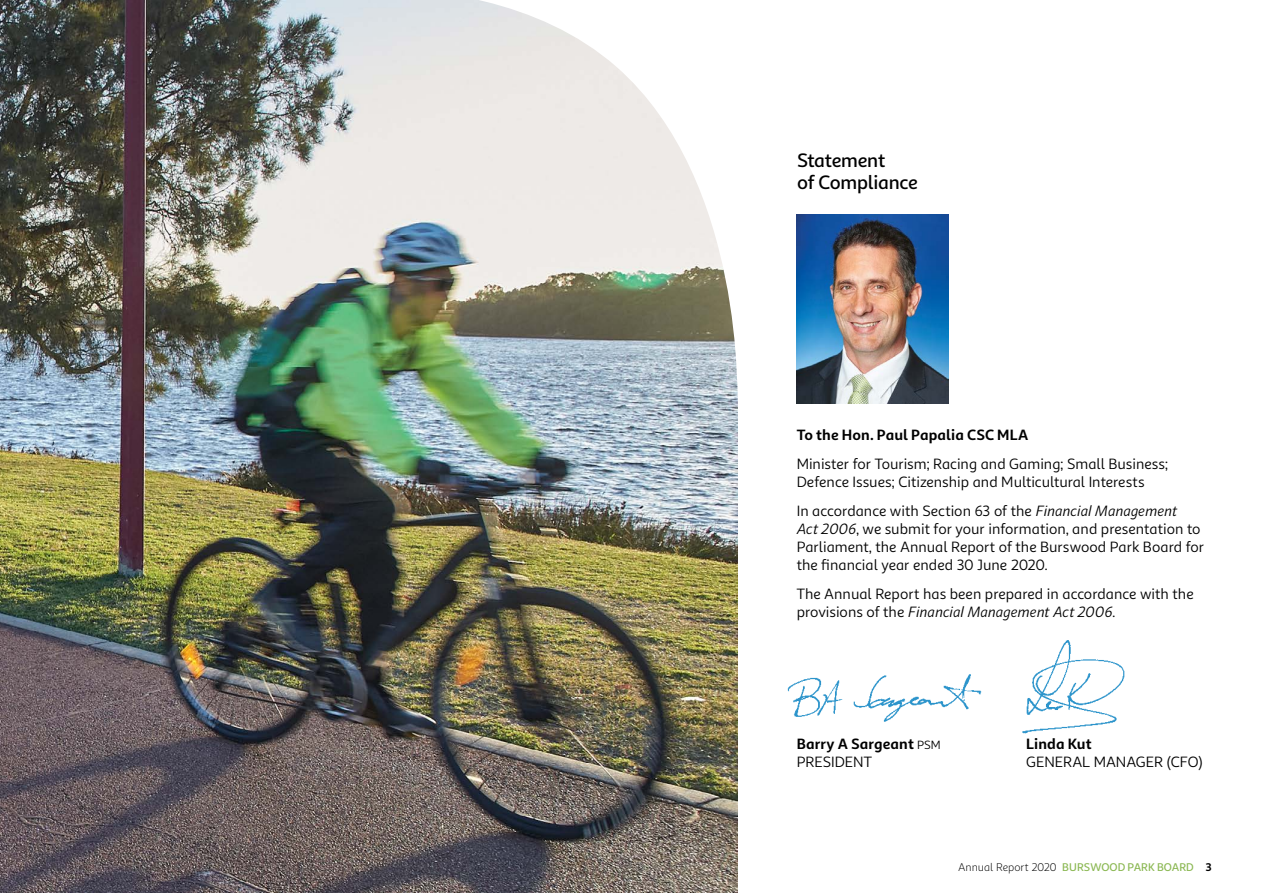
<style>
.page{position:relative;width:1263px;height:893px;background:#fff}
.page>*{position:absolute;margin:0;border:0;box-sizing:border-box;transform-origin:0 0}
.t1{font:500 19.5px/22.5px "Sana Sans Alt";letter-spacing:-.015em;color:#000}
.t2{font:15px/18px "Sana Sans Alt";color:#000}
.t3{font:700 15px "Sana Sans Alt";letter-spacing:.01em;color:#000}
.t4{font:500 11.25px "Sana Sans Alt";letter-spacing:.005em;color:#8bb853}
.s1{font-style:italic}
.s2{font-weight:400;font-size:12px}
.s3{font-weight:400;color:#000}
.s4{font-weight:700;color:#000}
</style>
<div class="page">
<img style="left:0;top:0;width:737px;height:893px">
<img style="left:304px;top:0;width:434px;height:405px">
<img style="left:787px;top:674px;width:195px;height:48px">
<img style="left:797px;top:214px;width:151px;height:190px">
<img style="left:1022px;top:640px;width:103px;height:94px">
<h1 class="t1" style="left:797px;top:149px;width:122px">Statement<br>of Compliance</h1>
<p class="t3" style="left:797px;top:426px;width:233px">To the Hon. Paul Papalia CSC MLA</p>
<p class="t2" style="left:797px;top:455px;width:373px">Minister for Tourism; Racing and Gaming; Small Business;<br>Defence Issues; Citizenship and Multicultural Interests</p>
<p class="t2" style="left:797px;top:502px;width:409px">In accordance with Section 63 of the <span class="s1">Financial Management<br>Act 2006</span>, we submit for your information, and presentation to Parliament, the Annual Report of the Burswood Park Board for the financial year ended 30 June 2020.</p>
<p class="t2" style="left:797px;top:585px;width:398px">The Annual Report has been prepared in accordance with the provisions of the <span class="s1">Financial Management Act 2006</span>.</p>
<p class="t3" style="left:797px;top:734px;width:146px">Barry A Sargeant <span class="s2">PSM</span></p>
<p class="t3" style="left:1026px;top:734px;width:67px">Linda Kut</p>
<p class="t2" style="left:797px;top:753px;width:77px">PRESIDENT</p>
<p class="t2" style="left:1026px;top:753px;width:178px">GENERAL MANAGER (CFO)</p>
<p class="t4" style="left:958px;top:860px;width:255px"><span class="s3">Annual Report 2020</span> BURSWOOD PARK BOARD <span class="s4">3</span></p>
</div>
